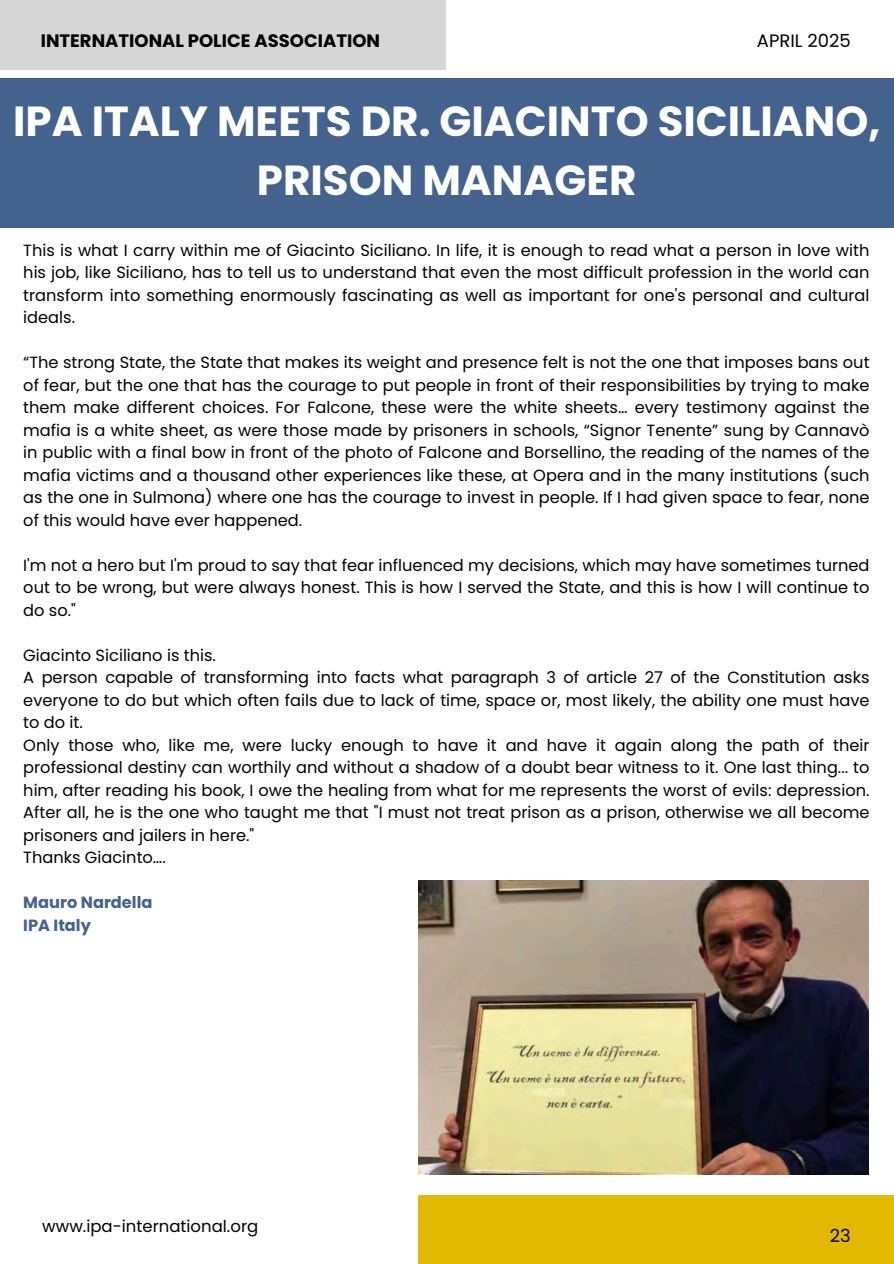
<style>
.page{position:relative;width:894px;height:1264px;background:#fff}
.page>*{position:absolute;margin:0;border:0;box-sizing:border-box;transform-origin:0 0}
.t1{font:700 42px/58.5px "Poppins";color:#fff;text-align:center}
.t2{font:700 18px "Poppins";color:#000}
.t3{font:18px "Poppins";color:#000}
.t4{font:16.5px "Poppins";color:#000}
.t5{font:16.2px/22.5px "Poppins";color:#000;text-align:justify}
.t6{font:700 16.2px/22.5px "Poppins";color:#43628e}
</style>
<div class="page">
<div style="left:0;top:0;width:446px;height:70px;background:#d6d6d6"></div>
<div style="left:418px;top:1194px;width:475px;height:69px;background:#e2b900"></div>
<div style="left:0;top:78px;width:893px;height:149px;background:#43628e"></div>
<img style="left:418px;top:880px;width:450px;height:294px">
<p class="t2" style="left:41px;top:28px;width:341px">INTERNATIONAL POLICE ASSOCIATION</p>
<h4 class="t3" style="left:756px;top:28px;width:95px">APRIL 2025</h4>
<h2 class="t1" style="left:13px;top:92px;width:868px">IPA ITALY MEETS DR. GIACINTO SICILIANO,<br>PRISON MANAGER</h2>
<h3 class="t5" style="left:23px;top:238px;width:847px">This is what I carry within me of Giacinto Siciliano. In life, it is enough to read what a person in love with his job, like Siciliano, has to tell us to understand that even the most difficult profession in the world can transform into something enormously fascinating as well as important for one's personal and cultural ideals.</h3>
<h1 class="t5" style="left:23px;top:351px;width:847px">“The strong State, the State that makes its weight and presence felt is not the one that imposes bans out of fear, but the one that has the courage to put people in front of their responsibilities by trying to make them make different choices. For Falcone, these were the white sheets… every testimony against the mafia is a white sheet, as were those made by prisoners in schools, “Signor Tenente” sung by Cannavò in public with a final bow in front of the photo of Falcone and Borsellino, the reading of the names of the mafia victims and a thousand other experiences like these, at Opera and in the many institutions (such as the one in Sulmona) where one has the courage to invest in people. If I had given space to fear, none of this would have ever happened.</h1>
<p class="t5" style="left:23px;top:553px;width:847px">I'm not a hero but I'm proud to say that fear influenced my decisions, which may have sometimes turned out to be wrong, but were always honest. This is how I served the State, and this is how I will continue to do so."</p>
<p class="t5" style="left:23px;top:643px;width:194px">Giacinto Siciliano is this.</p>
<p class="t5" style="left:23px;top:666px;width:847px">A person capable of transforming into facts what paragraph 3 of article 27 of the Constitution asks everyone to do but which often fails due to lack of time, space or, most likely, the ability one must have to do it.</p>
<p class="t5" style="left:23px;top:733px;width:847px">Only those who, like me, were lucky enough to have it and have it again along the path of their professional destiny can worthily and without a shadow of a doubt bear witness to it. One last thing... to him, after reading his book, I owe the healing from what for me represents the worst of evils: depression.<br>After all, he is the one who taught me that "I must not treat prison as a prison, otherwise we all become prisoners and jailers in here."</p>
<p class="t5" style="left:23px;top:846px;width:144px">Thanks Giacinto….</p>
<p class="t6" style="left:23px;top:891px;width:131px">Mauro Nardella<br>IPA Italy</p>
<p class="t4" style="left:42px;top:1214px;width:217px">www.ipa-international.org</p>
<h5 class="t3" style="left:829px;top:1223px;width:22px">23</h5>
</div>
